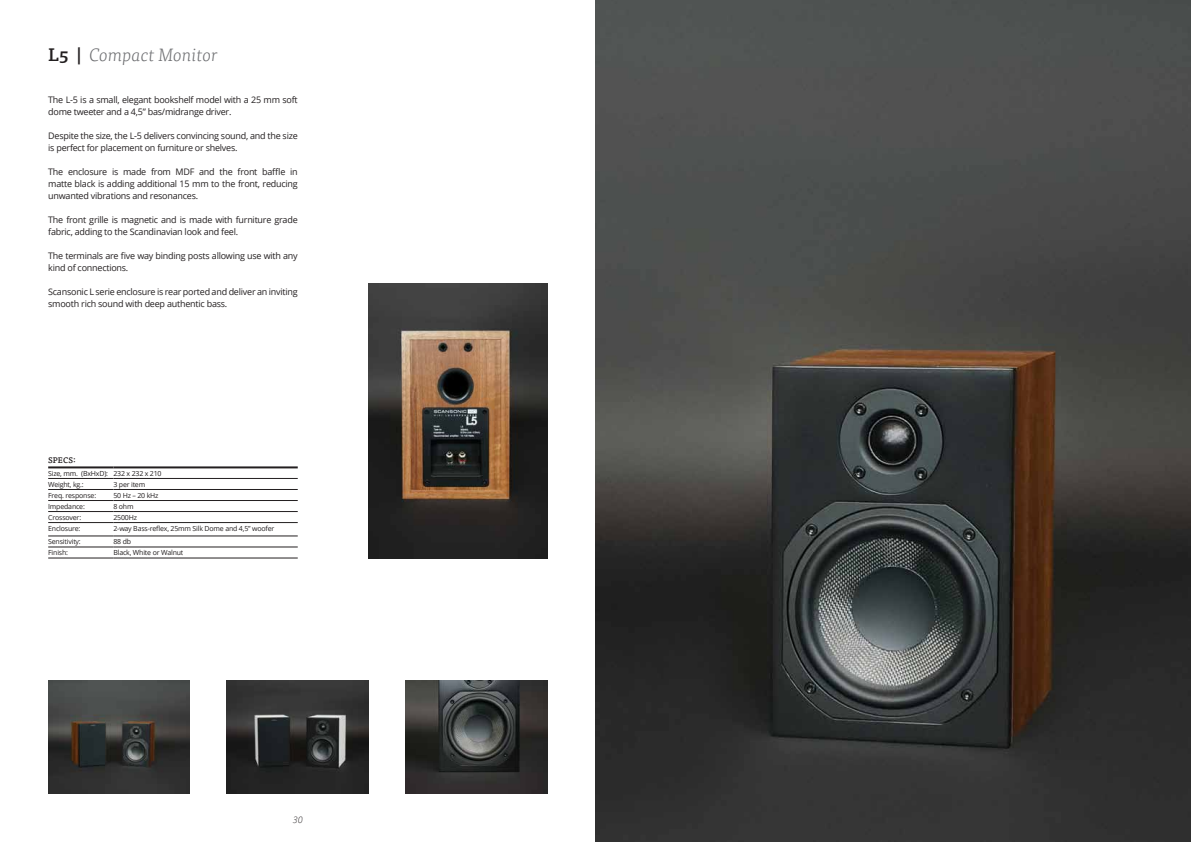
<style>
.page{position:relative;width:1191px;height:842px;background:#fff}
.page>*{position:absolute;margin:0;border:0;box-sizing:border-box;transform-origin:0 0}
.t1{font:italic 300 18px "Tisa Pro";color:#6c6d70}
.t2{font:9px/12px "Open Sans";letter-spacing:-.025em;color:#231f20}
.t3{font:italic 300 9px "Open Sans";color:#231f20}
.t4{font:500 8px "Tisa Pro";letter-spacing:.01em;color:#231f20}
.t5{font:7px/11px "Open Sans";letter-spacing:-.025em;color:#231f20}
.s1{font-weight:500;font-style:normal;color:#231f20}
</style>
<div class="page">
<img style="left:595px;top:0;width:596px;height:842px">
<hr style="left:48px;top:478px;width:65px;height:1px;background:#231f20">
<hr style="left:113px;top:478px;width:185px;height:1px;background:#231f20">
<hr style="left:48px;top:489px;width:65px;height:1px;background:#231f20">
<hr style="left:113px;top:489px;width:185px;height:1px;background:#231f20">
<hr style="left:48px;top:500px;width:65px;height:1px;background:#231f20">
<hr style="left:113px;top:500px;width:185px;height:1px;background:#231f20">
<hr style="left:48px;top:511px;width:65px;height:1px;background:#231f20">
<hr style="left:113px;top:511px;width:185px;height:1px;background:#231f20">
<hr style="left:48px;top:522px;width:65px;height:1px;background:#231f20">
<hr style="left:113px;top:522px;width:185px;height:1px;background:#231f20">
<hr style="left:48px;top:536px;width:65px;height:1px;background:#231f20">
<hr style="left:113px;top:536px;width:185px;height:1px;background:#231f20">
<hr style="left:48px;top:547px;width:65px;height:1px;background:#231f20">
<hr style="left:113px;top:547px;width:185px;height:1px;background:#231f20">
<hr style="left:48px;top:558px;width:65px;height:1px;background:#231f20">
<hr style="left:113px;top:558px;width:185px;height:1px;background:#231f20">
<hr style="left:48px;top:466px;width:65px;height:2px;background:#231f20">
<hr style="left:113px;top:466px;width:185px;height:2px;background:#231f20">
<img style="left:405px;top:680px;width:142px;height:114px">
<img style="left:48px;top:680px;width:142px;height:114px">
<img style="left:227px;top:680px;width:142px;height:114px">
<img style="left:369px;top:284px;width:178px;height:274px">
<h1 class="t1" style="left:48px;top:43px;width:171px"><span class="s1">L5 |</span> Compact Monitor</h1>
<p class="t2" style="left:48px;top:94px;width:251px">The L-5 is a small, elegant bookshelf model with a 25 mm soft dome tweeter and a 4,5” bas/midrange driver.</p>
<p class="t2" style="left:48px;top:130px;width:251px">Despite the size, the L-5 delivers convincing sound, and the size is perfect for placement on furniture or shelves.</p>
<p class="t2" style="left:48px;top:166px;width:251px;text-align:justify">The enclosure is made from MDF and the front baffle in matte black is adding additional 15 mm to the front, reducing unwanted vibrations and resonances.</p>
<p class="t2" style="left:48px;top:214px;width:251px">The front grille is magnetic and is made with furniture grade fabric, adding to the Scandinavian look and feel.</p>
<p class="t2" style="left:48px;top:250px;width:251px">The terminals are five way binding posts allowing use with any kind of connections.</p>
<p class="t2" style="left:48px;top:286px;width:251px">Scansonic L serie enclosure is rear ported and deliver an inviting smooth rich sound with deep authentic bass.</p>
<p class="t4" style="left:48px;top:454px;width:29px">SPECS:</p>
<p class="t5" style="left:48px;top:467px;width:115px">Size, mm. (BxHxD): 232 x 232 x 210<br>Weight, kg.:</p>
<p class="t5" style="left:113px;top:478px;width:33px">3 per item</p>
<p class="t5" style="left:48px;top:489px;width:49px">Freq. response:</p>
<p class="t5" style="left:113px;top:489px;width:47px">50 Hz – 20 kHz</p>
<p class="t5" style="left:48px;top:500px;width:38px">Impedance:</p>
<p class="t5" style="left:113px;top:500px;width:22px">8 ohm</p>
<p class="t5" style="left:48px;top:511px;width:34px">Crossover:</p>
<p class="t5" style="left:113px;top:511px;width:25px">2500Hz</p>
<p class="t5" style="left:48px;top:522px;width:34px">Enclosure:</p>
<p class="t5" style="left:113px;top:522px;width:162px">2-way Bass-reflex, 25mm Silk Dome and 4,5” woofer</p>
<p class="t5" style="left:48px;top:536px;width:34px">Sensitivity:</p>
<p class="t5" style="left:113px;top:536px;width:19px">88 db</p>
<p class="t5" style="left:48px;top:547px;width:21px">Finish:</p>
<p class="t5" style="left:113px;top:547px;width:71px">Black, White or Walnut</p>
<p class="t3" style="left:293px;top:814px;width:12px">30</p>
</div>
